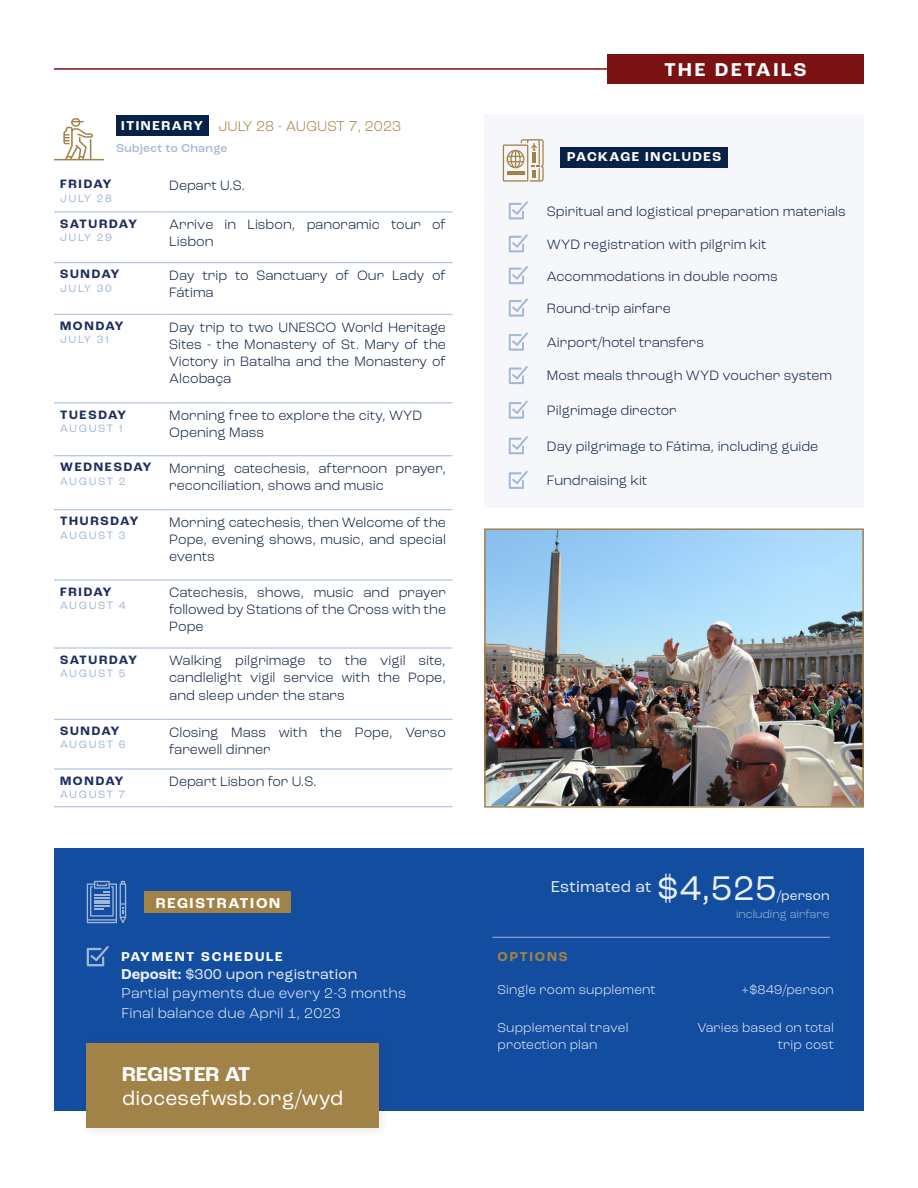
<style>
.page{position:relative;width:918px;height:1188px;background:#fff}
.page>*{position:absolute;margin:0;border:0;box-sizing:border-box;transform-origin:0 0}
.t1{font:36px "Roc Grotesk";color:#eaeff8}
.t2{font:21px "Roc Grotesk";letter-spacing:.01em;color:#fff}
.t3{font:700 21px "Roc Grotesk";letter-spacing:.01em;color:#fff}
.t4{font:700 19.5px "Roc Grotesk";letter-spacing:.14em;color:#fff}
.t5{font:16.5px "Roc Grotesk";letter-spacing:.01em;color:#eaeff8}
.t6{font:300 15px "Roc Grotesk";letter-spacing:.01em;color:#eaeff8}
.t7{font:15px "Roc Grotesk";letter-spacing:.01em;color:#eaeff8}
.t8{font:300 15px "Roc Grotesk";color:#a18347}
.t9{font:700 15px "Roc Grotesk";letter-spacing:.12em;color:#fff}
.Paragraph_Style_1{font:300 14.25px/17.1px "Roc Grotesk";color:#081d3e}
.Paragraph_Style_1-2{font:300 14.25px "Roc Grotesk";color:#091d3d}
.t10{font:300 13.5px/16.2px "Roc Grotesk";letter-spacing:.01em;color:#eaeff8}
.t11{font:700 13.5px "Roc Grotesk";letter-spacing:.12em;color:#fff}
.t12{font:700 13.5px "Roc Grotesk";letter-spacing:.14em;color:#fff}
.t13{font:13.5px "Roc Grotesk";letter-spacing:.01em;color:#eaeff8}
.t14{font:700 13.5px "Roc Grotesk";letter-spacing:.14em;color:#a18347}
.t15{font:700 12.75px "Roc Grotesk";letter-spacing:.14em;color:#1f2e61}
.t16{font:700 12.75px "Roc Grotesk";letter-spacing:.11em;color:#1f2e61}
.t17{font:300 12px "Roc Grotesk";color:#a0b6d8}
.t18{font:500 12px "Roc Grotesk";letter-spacing:.03em;color:#a1b8d9}
.t19{font:11.25px "Roc Grotesk";letter-spacing:.14em;color:#a0b6d8}
.s1{font-weight:700}
.s2{color:#091d3d}
</style>
<div class="page">
<div style="left:485px;top:114px;width:379px;height:394px;background:#f5f7fb"></div>
<div style="left:607px;top:54px;width:257px;height:30px;background:#7a1113"></div>
<svg style="left:503px;top:139px;width:41px;height:43px"></svg>
<hr style="left:54px;top:68px;width:553px;height:2px;background:#7a1113">
<div style="left:561px;top:147px;width:167px;height:21px;background:#082147"></div>
<div style="left:117px;top:115px;width:92px;height:21px;background:#082147"></div>
<svg style="left:54px;top:118px;width:50px;height:42px"></svg>
<svg style="left:509px;top:201px;width:19px;height:18px"></svg>
<svg style="left:509px;top:234px;width:19px;height:18px"></svg>
<svg style="left:509px;top:266px;width:19px;height:18px"></svg>
<svg style="left:509px;top:298px;width:19px;height:19px"></svg>
<svg style="left:509px;top:332px;width:19px;height:19px"></svg>
<svg style="left:509px;top:366px;width:19px;height:18px"></svg>
<svg style="left:509px;top:400px;width:19px;height:19px"></svg>
<svg style="left:509px;top:436px;width:19px;height:18px"></svg>
<svg style="left:509px;top:471px;width:19px;height:18px"></svg>
<div style="left:54px;top:848px;width:810px;height:262px;background:#134da0"></div>
<svg style="left:87px;top:881px;width:39px;height:42px"></svg>
<svg style="left:87px;top:946px;width:22px;height:20px"></svg>
<hr style="left:492px;top:937px;width:338px;height:1px;background:#a1b8d9">
<div style="left:145px;top:891px;width:146px;height:22px;background:#a18347"></div>
<div style="left:81px;top:1037px;width:308px;height:101px;background:#231f20;opacity:.1"></div>
<div style="left:87px;top:1043px;width:292px;height:85px;background:#a18347"></div>
<img style="left:487px;top:531px;width:374px;height:274px">
<div style="left:484px;top:528px;width:380px;height:280px;border:2px solid #a18347"></div>
<hr style="left:54px;top:212px;width:109px;height:1px;background:#a1b8d9">
<hr style="left:163px;top:212px;width:290px;height:1px;background:#a1b8d9">
<hr style="left:54px;top:262px;width:109px;height:1px;background:#a1b8d9">
<hr style="left:163px;top:262px;width:290px;height:1px;background:#a1b8d9">
<hr style="left:54px;top:314px;width:109px;height:1px;background:#a1b8d9">
<hr style="left:163px;top:314px;width:290px;height:1px;background:#a1b8d9">
<hr style="left:54px;top:402px;width:109px;height:1px;background:#a1b8d9">
<hr style="left:163px;top:402px;width:290px;height:1px;background:#a1b8d9">
<hr style="left:54px;top:455px;width:109px;height:1px;background:#a1b8d9">
<hr style="left:163px;top:455px;width:290px;height:1px;background:#a1b8d9">
<hr style="left:54px;top:509px;width:109px;height:1px;background:#a1b8d9">
<hr style="left:163px;top:509px;width:290px;height:1px;background:#a1b8d9">
<hr style="left:54px;top:580px;width:109px;height:1px;background:#a1b8d9">
<hr style="left:163px;top:580px;width:290px;height:1px;background:#a1b8d9">
<hr style="left:54px;top:648px;width:109px;height:1px;background:#a1b8d9">
<hr style="left:163px;top:648px;width:290px;height:1px;background:#a1b8d9">
<hr style="left:54px;top:719px;width:109px;height:1px;background:#a1b8d9">
<hr style="left:163px;top:719px;width:290px;height:1px;background:#a1b8d9">
<hr style="left:54px;top:769px;width:109px;height:1px;background:#a1b8d9">
<hr style="left:163px;top:769px;width:290px;height:1px;background:#a1b8d9">
<hr style="left:54px;top:806px;width:109px;height:1px;background:#a1b8d9">
<hr style="left:163px;top:806px;width:290px;height:1px;background:#a1b8d9">
<p class="t11" style="left:121px;top:117px;width:84px">ITINERARY</p>
<p class="t8" style="left:219px;top:117px;width:184px">JULY 28 - AUGUST 7, 2023</p>
<p class="t18" style="left:116px;top:140px;width:113px">Subject to Change</p>
<p class="t15" style="left:60px;top:176px;width:53px">FRIDAY</p>
<p class="t19" style="left:60px;top:191px;width:53px">JULY 28</p>
<p class="Paragraph_Style_1" style="left:169px;top:177px;width:78px">Depart U.S.</p>
<p class="t16" style="left:60px;top:215px;width:79px">SATURDAY</p>
<p class="t19" style="left:60px;top:231px;width:53px">JULY 29</p>
<p class="Paragraph_Style_1" style="left:169px;top:216px;width:278px">Arrive in Lisbon, panoramic tour of<br>Lisbon</p>
<p class="t15" style="left:60px;top:266px;width:61px">SUNDAY</p>
<p class="t19" style="left:60px;top:281px;width:53px">JULY 30</p>
<p class="Paragraph_Style_1" style="left:169px;top:267px;width:278px">Day trip to Sanctuary of Our Lady of<br>Fátima</p>
<p class="t15" style="left:60px;top:318px;width:65px">MONDAY</p>
<p class="t19" style="left:60px;top:333px;width:51px">JULY 31</p>
<p class="Paragraph_Style_1" style="left:169px;top:318px;width:278px;text-align:justify">Day trip to two UNESCO World Heritage Sites - the Monastery of St. Mary of the Victory in Batalha and the Monastery of Alcobaça</p>
<p class="t15" style="left:60px;top:406px;width:68px">TUESDAY</p>
<p class="t19" style="left:60px;top:422px;width:64px">AUGUST 1</p>
<p class="Paragraph_Style_1" style="left:169px;top:407px;width:255px">Morning free to explore the city, WYD</p>
<p class="Paragraph_Style_1" style="left:169px;top:424px;width:96px">Opening Mass</p>
<p class="t15" style="left:60px;top:459px;width:93px">WEDNESDAY</p>
<p class="t19" style="left:60px;top:474px;width:67px">AUGUST 2</p>
<p class="Paragraph_Style_1" style="left:169px;top:460px;width:278px">Morning catechesis, afternoon prayer, reconciliation, shows and music</p>
<p class="t15" style="left:60px;top:513px;width:80px">THURSDAY</p>
<p class="t19" style="left:60px;top:528px;width:67px">AUGUST 3</p>
<p class="Paragraph_Style_1" style="left:169px;top:514px;width:278px;text-align:justify">Morning catechesis, then Welcome of the Pope, evening shows, music, and special events</p>
<p class="t15" style="left:60px;top:584px;width:53px">FRIDAY</p>
<p class="t19" style="left:60px;top:599px;width:67px">AUGUST 4</p>
<p class="Paragraph_Style_1" style="left:169px;top:584px;width:278px;text-align:justify">Catechesis, shows, music and prayer followed by Stations of the Cross with the Pope</p>
<p class="t16" style="left:60px;top:652px;width:79px">SATURDAY</p>
<p class="t19" style="left:60px;top:667px;width:67px">AUGUST 5</p>
<p class="Paragraph_Style_1" style="left:169px;top:652px;width:278px;text-align:justify">Walking pilgrimage to the vigil site, candlelight vigil service with the Pope, and sleep under the stars</p>
<p class="t15" style="left:60px;top:723px;width:61px">SUNDAY</p>
<p class="t19" style="left:60px;top:738px;width:67px">AUGUST 6</p>
<p class="Paragraph_Style_1" style="left:169px;top:723px;width:278px">Closing Mass with the Pope, Verso farewell dinner</p>
<p class="t15" style="left:60px;top:773px;width:65px">MONDAY</p>
<p class="t19" style="left:60px;top:788px;width:66px">AUGUST 7</p>
<p class="Paragraph_Style_1" style="left:169px;top:773px;width:149px">Depart Lisbon for U.S.</p>
<p class="t9" style="left:156px;top:893px;width:126px">REGISTRATION</p>
<p class="t12" style="left:121px;top:948px;width:163px">PAYMENT SCHEDULE</p>
<p class="t7" style="left:121px;top:965px;width:237px"><span class="s1">Deposit:</span> $300 upon registration</p>
<p class="t6" style="left:121px;top:984px;width:286px">Partial payments due every 2-3 months</p>
<p class="t6" style="left:121px;top:1004px;width:221px">Final balance due April 1, 2023</p>
<p class="t3" style="left:122px;top:1061px;width:130px">REGISTER AT</p>
<p class="t2" style="left:122px;top:1086px;width:223px">diocesefwsb.org/wyd</p>
<p class="t4" style="left:664px;top:57px;width:144px">THE DETAILS</p>
<p class="t11" style="left:567px;top:149px;width:156px">PACKAGE INCLUDES</p>
<p class="Paragraph_Style_1-2" style="left:547px;top:202px;width:300px">Spiritual and logistical preparation materials</p>
<p class="Paragraph_Style_1-2" style="left:547px;top:235px;width:221px">WYD registration with pilgrim kit</p>
<p class="Paragraph_Style_1-2" style="left:547px;top:267px;width:232px">Accommodations in double rooms</p>
<p class="Paragraph_Style_1-2" style="left:547px;top:300px;width:125px">Round-trip airfare</p>
<p class="Paragraph_Style_1-2" style="left:547px;top:334px;width:159px">Airport/hotel transfers</p>
<p class="Paragraph_Style_1-2" style="left:547px;top:367px;width:287px">Most meals through WYD voucher system</p>
<p class="Paragraph_Style_1-2" style="left:547px;top:402px;width:131px">Pilgrimage director</p>
<p class="Paragraph_Style_1" style="left:547px;top:437px;width:273px"><span class="s2">Day pilgrimage to</span> Fátima, including guide</p>
<p class="Paragraph_Style_1-2" style="left:547px;top:472px;width:102px">Fundraising kit</p>
<p class="t5" style="left:551px;top:877px;width:102px">Estimated at</p>
<p class="t1" style="left:657px;top:866px;width:121px">$4,525</p>
<p class="t13" style="left:777px;top:887px;width:54px">/person</p>
<p class="t17" style="left:736px;top:907px;width:95px">including airfare</p>
<p class="t14" style="left:498px;top:948px;width:72px">OPTIONS</p>
<p class="t10" style="left:498px;top:981px;width:160px">Single room supplement</p>
<p class="t10" style="left:741px;top:981px;width:94px">+$849/person</p>
<p class="t10" style="left:498px;top:1020px;width:132px">Supplemental travel protection plan</p>
<p class="t10" style="left:697px;top:1020px;width:138px;text-align:right">Varies based on total trip cost</p>
</div>
